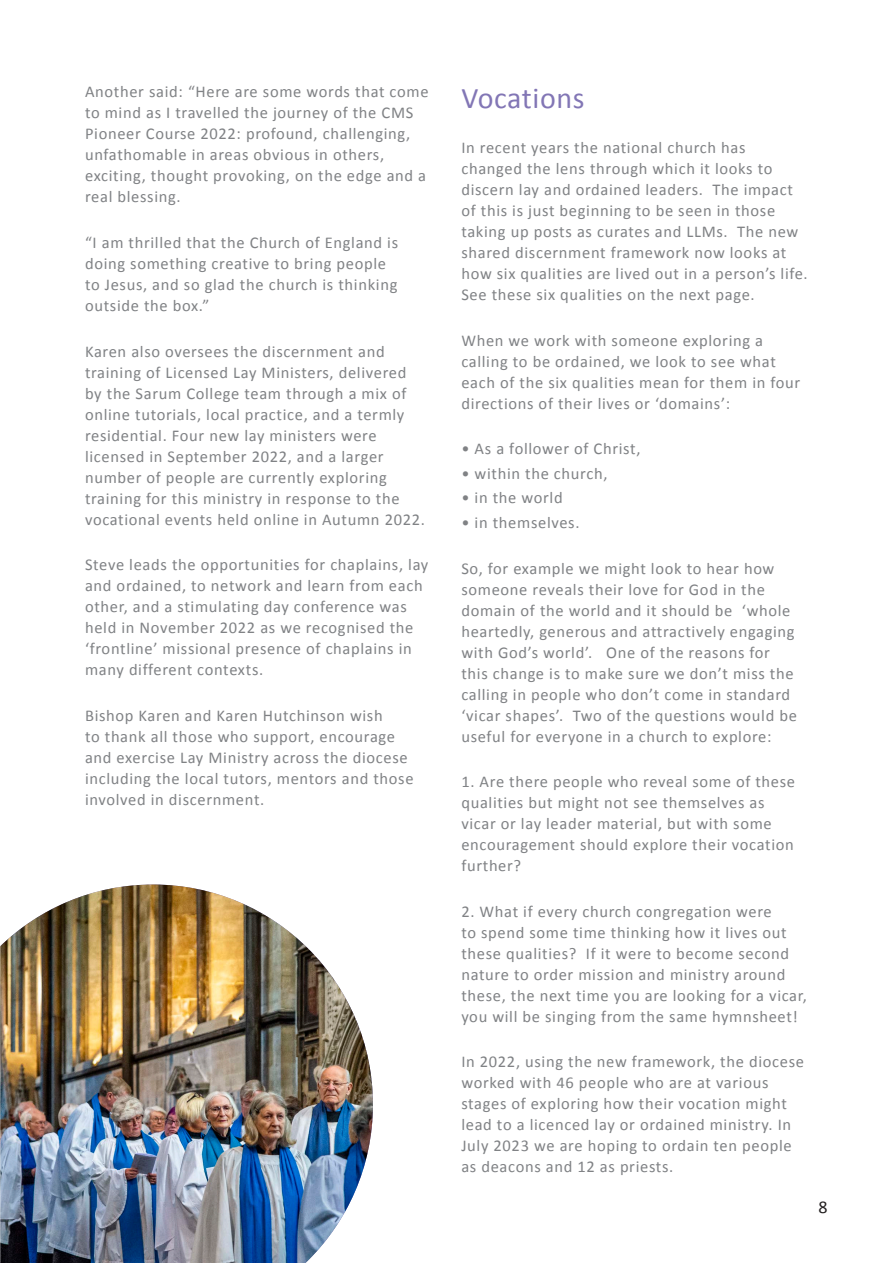
<style>
.page{position:relative;width:893px;height:1263px;background:#fff}
.page>*{position:absolute;margin:0;border:0;box-sizing:border-box;transform-origin:0 0}
.Map_Slide_Body_Text{font:30px "Calibri";letter-spacing:.02em;color:#8276b5}
.t1{font:18px "Calibri";color:#231f20}
.Body_Text_-_Small{font:16.5px/21px "Calibri";letter-spacing:.04em;color:#808285}
</style>
<div class="page">
<img style="left:0;top:884px;width:373px;height:379px">
<p class="Body_Text_-_Small" style="left:85px;top:81px;width:345px">Another said: “Here are some words that come to mind as I travelled the journey of the CMS Pioneer Course 2022: profound, challenging, unfathomable in areas obvious in others, exciting, thought provoking, on the edge and a real blessing.</p>
<p class="Body_Text_-_Small" style="left:85px;top:232px;width:315px">“I am thrilled that the Church of England is doing something creative to bring people to Jesus, and so glad the church is thinking outside the box.”</p>
<p class="Body_Text_-_Small" style="left:85px;top:340px;width:341px">Karen also oversees the discernment and training of Licensed Lay Ministers, delivered by the Sarum College team through a mix of online tutorials, local practice, and a termly residential. Four new lay ministers were licensed in September 2022, and a larger number of people are currently exploring training for this ministry in response to the vocational events held online in Autumn 2022.</p>
<p class="Body_Text_-_Small" style="left:85px;top:554px;width:345px">Steve leads the opportunities for chaplains, lay and ordained, to network and learn from each other, and a stimulating day conference was held in November 2022 as we recognised the ‘frontline’ missional presence of chaplains in many different contexts.</p>
<p class="Body_Text_-_Small" style="left:85px;top:704px;width:330px">Bishop Karen and Karen Hutchinson wish<br>to thank all those who support, encourage and exercise Lay Ministry across the diocese including the local tutors, mentors and those involved in discernment.</p>
<p class="Map_Slide_Body_Text" style="left:461px;top:77px;width:125px">Vocations</p>
<p class="Body_Text_-_Small" style="left:461px;top:137px;width:348px">In recent years the national church has changed the lens through which it looks to discern lay and ordained leaders. The impact of this is just beginning to be seen in those taking up posts as curates and LLMs. The new shared discernment framework now looks at how six qualities are lived out in a person’s life.<br>See these six qualities on the next page.</p>
<p class="Body_Text_-_Small" style="left:461px;top:329px;width:340px">When we work with someone exploring a calling to be ordained, we look to see what each of the six qualities mean for them in four directions of their lives or ‘domains’:</p>
<p class="Body_Text_-_Small" style="left:461px;top:438px;width:181px">• As a follower of Christ,</p>
<p class="Body_Text_-_Small" style="left:461px;top:462px;width:148px">• within the church,</p>
<p class="Body_Text_-_Small" style="left:461px;top:487px;width:103px">• in the world</p>
<p class="Body_Text_-_Small" style="left:461px;top:512px;width:120px">• in themselves.</p>
<p class="Body_Text_-_Small" style="left:461px;top:557px;width:337px">So, for example we might look to hear how someone reveals their love for God in the domain of the world and it should be ‘whole heartedly, generous and attractively engaging with God’s world’. One of the reasons for this change is to make sure we don’t miss the calling in people who don’t come in standard ‘vicar shapes’. Two of the questions would be useful for everyone in a church to explore:</p>
<p class="Body_Text_-_Small" style="left:461px;top:771px;width:335px">1. Are there people who reveal some of these qualities but might not see themselves as vicar or lay leader material, but with some encouragement should explore their vocation further?</p>
<p class="Body_Text_-_Small" style="left:461px;top:900px;width:347px">2. What if every church congregation were<br>to spend some time thinking how it lives out these qualities? If it were to become second nature to order mission and ministry around these, the next time you are looking for a vicar, you will be singing from the same hymnsheet!</p>
<p class="Body_Text_-_Small" style="left:461px;top:1051px;width:344px">In 2022, using the new framework, the diocese worked with 46 people who are at various stages of exploring how their vocation might lead to a licenced lay or ordained ministry. In July 2023 we are hoping to ordain ten people as deacons and 12 as priests.</p>
<p class="t1" style="left:819px;top:1194px;width:11px">8</p>
</div>
